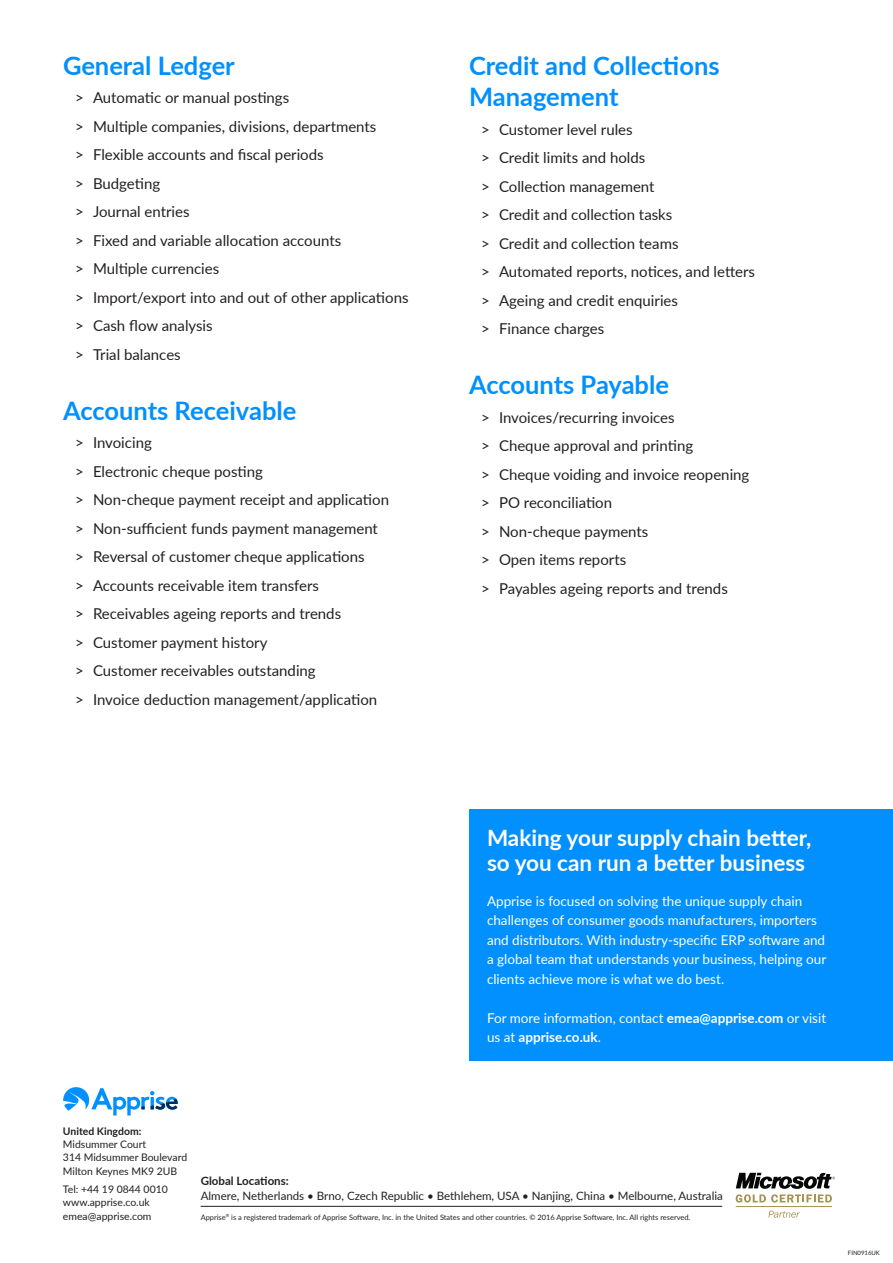
<style>
.page{position:relative;width:893px;height:1263px;background:#fff}
.page>*{position:absolute;margin:0;border:0;box-sizing:border-box;transform-origin:0 0}
.t1{font:700 25.5px/31.5px "Lato";color:#0190fe}
.t2{font:700 22.5px/25.5px "Lato";color:#fff}
.black_bulltet_arrows{font:15px "Lato";color:#231f20}
.t3{font:13.5px/19.5px "Lato";color:#fff}
.t4{font:11.55px "Lato";color:#231f20}
.t5{font:700 11.55px "Lato";color:#231f20}
.t6{font:10.5px/13.4px "Lato";color:#231f20}
.t7{font:700 10.5px "Lato";color:#231f20}
.t8{font:7.5px "Lato";color:#231f20}
.t9{font:6px "Lato";color:#231f20}
.s1{font-weight:700}
</style>
<div class="page">
<div style="left:469px;top:809px;width:424px;height:251px;background:#0190fe"></div>
<svg style="left:63px;top:1087px;width:115px;height:28px"></svg>
<svg style="left:768px;top:1211px;width:32px;height:7px"></svg>
<hr style="left:736px;top:1206px;width:96px;height:1px;background:#a79154">
<svg style="left:736px;top:1172px;width:99px;height:30px"></svg>
<hr style="left:201px;top:1206px;width:521px;height:1px;background:#231f20">
<p class="t1" style="left:63px;top:48px;width:173px">General Ledger</p>
<p class="black_bulltet_arrows" style="left:75px;top:87px;width:216px">&gt; Automatic or manual postings</p>
<p class="black_bulltet_arrows" style="left:75px;top:115px;width:303px">&gt; Multiple companies, divisions, departments</p>
<p class="black_bulltet_arrows" style="left:75px;top:144px;width:250px">&gt; Flexible accounts and fiscal periods</p>
<p class="black_bulltet_arrows" style="left:75px;top:172px;width:87px">&gt; Budgeting</p>
<p class="black_bulltet_arrows" style="left:75px;top:201px;width:116px">&gt; Journal entries</p>
<p class="black_bulltet_arrows" style="left:75px;top:229px;width:268px">&gt; Fixed and variable allocation accounts</p>
<p class="black_bulltet_arrows" style="left:75px;top:258px;width:146px">&gt; Multiple currencies</p>
<p class="black_bulltet_arrows" style="left:75px;top:286px;width:335px">&gt; Import/export into and out of other applications</p>
<p class="black_bulltet_arrows" style="left:75px;top:315px;width:139px">&gt; Cash flow analysis</p>
<p class="black_bulltet_arrows" style="left:75px;top:343px;width:107px">&gt; Trial balances</p>
<p class="t1" style="left:63px;top:393px;width:235px">Accounts Receivable</p>
<p class="black_bulltet_arrows" style="left:75px;top:432px;width:78px">&gt; Invoicing</p>
<p class="black_bulltet_arrows" style="left:75px;top:460px;width:189px">&gt; Electronic cheque posting</p>
<p class="black_bulltet_arrows" style="left:75px;top:489px;width:316px">&gt; Non-cheque payment receipt and application</p>
<p class="black_bulltet_arrows" style="left:75px;top:517px;width:304px">&gt; Non-sufficient funds payment management</p>
<p class="black_bulltet_arrows" style="left:75px;top:546px;width:291px">&gt; Reversal of customer cheque applications</p>
<p class="black_bulltet_arrows" style="left:75px;top:574px;width:246px">&gt; Accounts receivable item transfers</p>
<p class="black_bulltet_arrows" style="left:75px;top:603px;width:268px">&gt; Receivables ageing reports and trends</p>
<p class="black_bulltet_arrows" style="left:75px;top:631px;width:194px">&gt; Customer payment history</p>
<p class="black_bulltet_arrows" style="left:75px;top:660px;width:242px">&gt; Customer receivables outstanding</p>
<p class="black_bulltet_arrows" style="left:75px;top:688px;width:304px">&gt; Invoice deduction management/application</p>
<p class="t1" style="left:469px;top:48px;width:252px">Credit and Collections<br>Management</p>
<p class="black_bulltet_arrows" style="left:481px;top:118px;width:153px">&gt; Customer level rules</p>
<p class="black_bulltet_arrows" style="left:481px;top:147px;width:166px">&gt; Credit limits and holds</p>
<p class="black_bulltet_arrows" style="left:481px;top:175px;width:175px">&gt; Collection management</p>
<p class="black_bulltet_arrows" style="left:481px;top:204px;width:193px">&gt; Credit and collection tasks</p>
<p class="black_bulltet_arrows" style="left:481px;top:232px;width:199px">&gt; Credit and collection teams</p>
<p class="black_bulltet_arrows" style="left:481px;top:261px;width:276px">&gt; Automated reports, notices, and letters</p>
<p class="black_bulltet_arrows" style="left:481px;top:289px;width:198px">&gt; Ageing and credit enquiries</p>
<p class="black_bulltet_arrows" style="left:481px;top:318px;width:125px">&gt; Finance charges</p>
<p class="t1" style="left:469px;top:368px;width:202px">Accounts Payable</p>
<p class="black_bulltet_arrows" style="left:481px;top:406px;width:195px">&gt; Invoices/recurring invoices</p>
<p class="black_bulltet_arrows" style="left:481px;top:435px;width:214px">&gt; Cheque approval and printing</p>
<p class="black_bulltet_arrows" style="left:481px;top:463px;width:270px">&gt; Cheque voiding and invoice reopening</p>
<p class="black_bulltet_arrows" style="left:481px;top:492px;width:133px">&gt; PO reconciliation</p>
<p class="black_bulltet_arrows" style="left:481px;top:520px;width:169px">&gt; Non-cheque payments</p>
<p class="black_bulltet_arrows" style="left:481px;top:549px;width:147px">&gt; Open items reports</p>
<p class="black_bulltet_arrows" style="left:481px;top:577px;width:248px">&gt; Payables ageing reports and trends</p>
<p class="t2" style="left:487px;top:824px;width:326px">Making your supply chain better, so you can run a better business</p>
<p class="t3" style="left:487px;top:890px;width:341px">Apprise is focused on solving the unique supply chain challenges of consumer goods manufacturers, importers and distributors. With industry-specific ERP software and a global team that understands your business, helping our clients achieve more is what we do best.</p>
<p class="t3" style="left:487px;top:1007px;width:341px">For more information, contact <span class="s1">emea@apprise.com</span> or visit us at <span class="s1">apprise.co.uk</span>.</p>
<p class="t7" style="left:63px;top:1123px;width:80px">United Kingdom:</p>
<p class="t6" style="left:63px;top:1137px;width:126px">Midsummer Court<br>314 Midsummer Boulevard<br>Milton Keynes MK9 2UB</p>
<p class="t6" style="left:63px;top:1182px;width:106px">Tel: +44 19 0844 0010 www.apprise.co.uk emea@apprise.com</p>
<p class="t5" style="left:201px;top:1172px;width:90px">Global Locations:</p>
<p class="t4" style="left:201px;top:1188px;width:524px">Almere, Netherlands • Brno, Czech Republic • Bethlehem, USA • Nanjing, China • Melbourne, Australia</p>
<p class="t8" style="left:201px;top:1211px;width:491px">Apprise<sup>®</sup> is a registered trademark of Apprise Software, Inc. in the United States and other countries. © 2016 Apprise Software, Inc. All rights reserved.</p>
<p class="t9" style="left:848px;top:1248px;width:33px">FIN0916UK</p>
</div>
